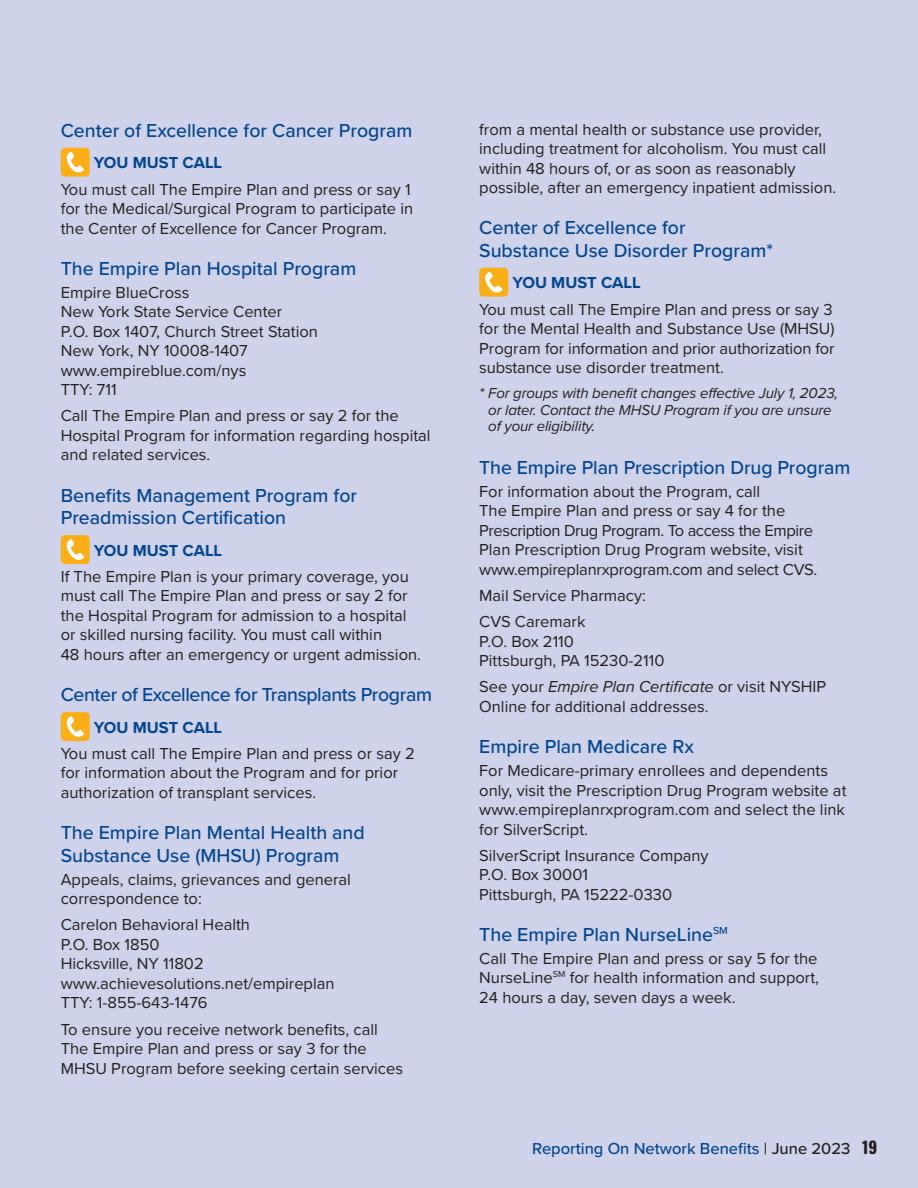
<style>
.page{position:relative;width:918px;height:1188px;background:#ced2ea}
.page>*{position:absolute;margin:0;border:0;box-sizing:border-box;transform-origin:0 0}
.RO_2023_Section_Head{font:500 19.5px/22.5px "Proxima Nova";color:#004591}
.RO_2023_Section_Head-2{font:500 19.5px "Proxima Nova";letter-spacing:-.02em;color:#004591}
.RO_2023_Body_11_13{font:16.5px/19.5px "Proxima Nova";color:#231f20}
.RO_2023_You_Must_Cal{font:700 16.5px "Proxima Nova";color:#004591}
.t1{font:500 16.5px "Proxima Nova";color:#004591}
.RO_2023_Footnote_10{font:italic 15px/16.5px "Proxima Nova";letter-spacing:-.01em;color:#231f20}
.s1{font-style:italic}
.s2{color:#231f20}
.s3{font-family:"Oswald";font-weight:700;color:#231f20}
</style>
<div class="page">
<div style="left:61px;top:148px;width:29px;height:29px;background:#fbae17;border-radius:4px"></div>
<svg style="left:66px;top:152px;width:18px;height:21px"></svg>
<div style="left:61px;top:535px;width:29px;height:29px;background:#fbae17;border-radius:4px"></div>
<svg style="left:66px;top:539px;width:18px;height:21px"></svg>
<div style="left:61px;top:712px;width:29px;height:29px;background:#fbae17;border-radius:4px"></div>
<svg style="left:66px;top:716px;width:18px;height:21px"></svg>
<div style="left:479px;top:268px;width:29px;height:29px;background:#fbae17;border-radius:4px"></div>
<svg style="left:485px;top:272px;width:18px;height:21px"></svg>
<p class="RO_2023_Section_Head" style="left:61px;top:118px;width:353px">Center of Excellence for Cancer Program</p>
<p class="RO_2023_You_Must_Cal" style="left:94px;top:150px;width:130px">YOU MUST CALL</p>
<p class="RO_2023_Body_11_13" style="left:61px;top:179px;width:354px">You must call The Empire Plan and press or say 1 for the Medical/Surgical Program to participate in the Center of Excellence for Cancer Program.</p>
<p class="RO_2023_Section_Head" style="left:61px;top:256px;width:297px">The Empire Plan Hospital Program</p>
<p class="RO_2023_Body_11_13" style="left:61px;top:282px;width:259px">Empire BlueCross<br>New York State Service Center<br>P.O. Box 1407, Church Street Station<br>New York, NY 10008-1407 www.empireblue.com/nys<br>TTY: 711</p>
<p class="RO_2023_Body_11_13" style="left:61px;top:405px;width:371px">Call The Empire Plan and press or say 2 for the<br>Hospital Program for information regarding hospital and related services.</p>
<p class="RO_2023_Section_Head" style="left:61px;top:483px;width:298px">Benefits Management Program for<br>Preadmission Certification</p>
<p class="RO_2023_You_Must_Cal" style="left:94px;top:538px;width:130px">YOU MUST CALL</p>
<p class="RO_2023_Body_11_13" style="left:61px;top:566px;width:362px">If The Empire Plan is your primary coverage, you must call The Empire Plan and press or say 2 for the Hospital Program for admission to a hospital or skilled nursing facility. You must call within<br>48 hours after an emergency or urgent admission.</p>
<p class="RO_2023_Section_Head-2" style="left:61px;top:680px;width:373px">Center of Excellence for Transplants Program</p>
<p class="RO_2023_You_Must_Cal" style="left:94px;top:715px;width:130px">YOU MUST CALL</p>
<p class="RO_2023_Body_11_13" style="left:61px;top:743px;width:356px">You must call The Empire Plan and press or say 2 for information about the Program and for prior authorization of transplant services.</p>
<p class="RO_2023_Section_Head" style="left:61px;top:821px;width:306px">The Empire Plan Mental Health and<br>Substance Use (MHSU) Program</p>
<p class="RO_2023_Body_11_13" style="left:61px;top:869px;width:292px">Appeals, claims, grievances and general correspondence to:</p>
<p class="RO_2023_Body_11_13" style="left:61px;top:914px;width:275px">Carelon Behavioral Health<br>P.O. Box 1850<br>Hicksville, NY 11802 www.achievesolutions.net/empireplan<br>TTY: 1-855-643-1476</p>
<p class="RO_2023_Body_11_13" style="left:61px;top:1019px;width:344px">To ensure you receive network benefits, call<br>The Empire Plan and press or say 3 for the<br>MHSU Program before seeking certain services</p>
<p class="RO_2023_Body_11_13" style="left:479px;top:119px;width:358px">from a mental health or substance use provider, including treatment for alcoholism. You must call within 48 hours of, or as soon as reasonably possible, after an emergency inpatient admission.</p>
<p class="RO_2023_Section_Head" style="left:479px;top:216px;width:295px">Center of Excellence for<br>Substance Use Disorder Program*</p>
<p class="RO_2023_You_Must_Cal" style="left:512px;top:271px;width:130px">YOU MUST CALL</p>
<p class="RO_2023_Body_11_13" style="left:479px;top:299px;width:357px;text-align:justify">You must call The Empire Plan and press or say 3 for the Mental Health and Substance Use (MHSU)<br>Program for information and prior authorization for substance use disorder treatment.</p>
<p class="RO_2023_Footnote_10" style="left:488px;top:384px;width:351px;text-indent:-9px">* For groups with benefit changes effective July 1, 2023, or later. Contact the MHSU Program if you are unsure of your eligibility.</p>
<p class="RO_2023_Section_Head" style="left:479px;top:455px;width:373px">The Empire Plan Prescription Drug Program</p>
<p class="RO_2023_Body_11_13" style="left:479px;top:481px;width:340px">For information about the Program, call<br>The Empire Plan and press or say 4 for the Prescription Drug Program. To access the Empire Plan Prescription Drug Program website, visit www.empireplanrxprogram.com and select CVS.</p>
<p class="RO_2023_Body_11_13" style="left:479px;top:585px;width:168px">Mail Service Pharmacy:</p>
<p class="RO_2023_Body_11_13" style="left:479px;top:611px;width:187px">CVS Caremark<br>P.O. Box 2110<br>Pittsburgh, PA 15230-2110</p>
<p class="RO_2023_Body_11_13" style="left:479px;top:676px;width:348px">See your <span class="s1">Empire Plan Certificate</span> or visit NYSHIP<br>Online for additional addresses.</p>
<p class="RO_2023_Section_Head" style="left:479px;top:735px;width:216px">Empire Plan Medicare Rx</p>
<p class="RO_2023_Body_11_13" style="left:479px;top:760px;width:369px">For Medicare-primary enrollees and dependents only, visit the Prescription Drug Program website at www.empireplanrxprogram.com and select the link for SilverScript.</p>
<p class="RO_2023_Body_11_13" style="left:479px;top:845px;width:231px">SilverScript Insurance Company<br>P.O. Box 30001<br>Pittsburgh, PA 15222-0330</p>
<p class="RO_2023_Section_Head" style="left:479px;top:923px;width:250px">The Empire Plan NurseLine<sup>SM</sup></p>
<p class="RO_2023_Body_11_13" style="left:479px;top:948px;width:341px;text-align:justify">Call The Empire Plan and press or say 5 for the NurseLine<sup>SM</sup> for health information and support, 24 hours a day, seven days a week.</p>
<p class="t1" style="left:532px;top:1136px;width:347px">Reporting On Network Benefits <span class="s2">| June 2023</span> <span class="s3">19</span></p>
</div>
